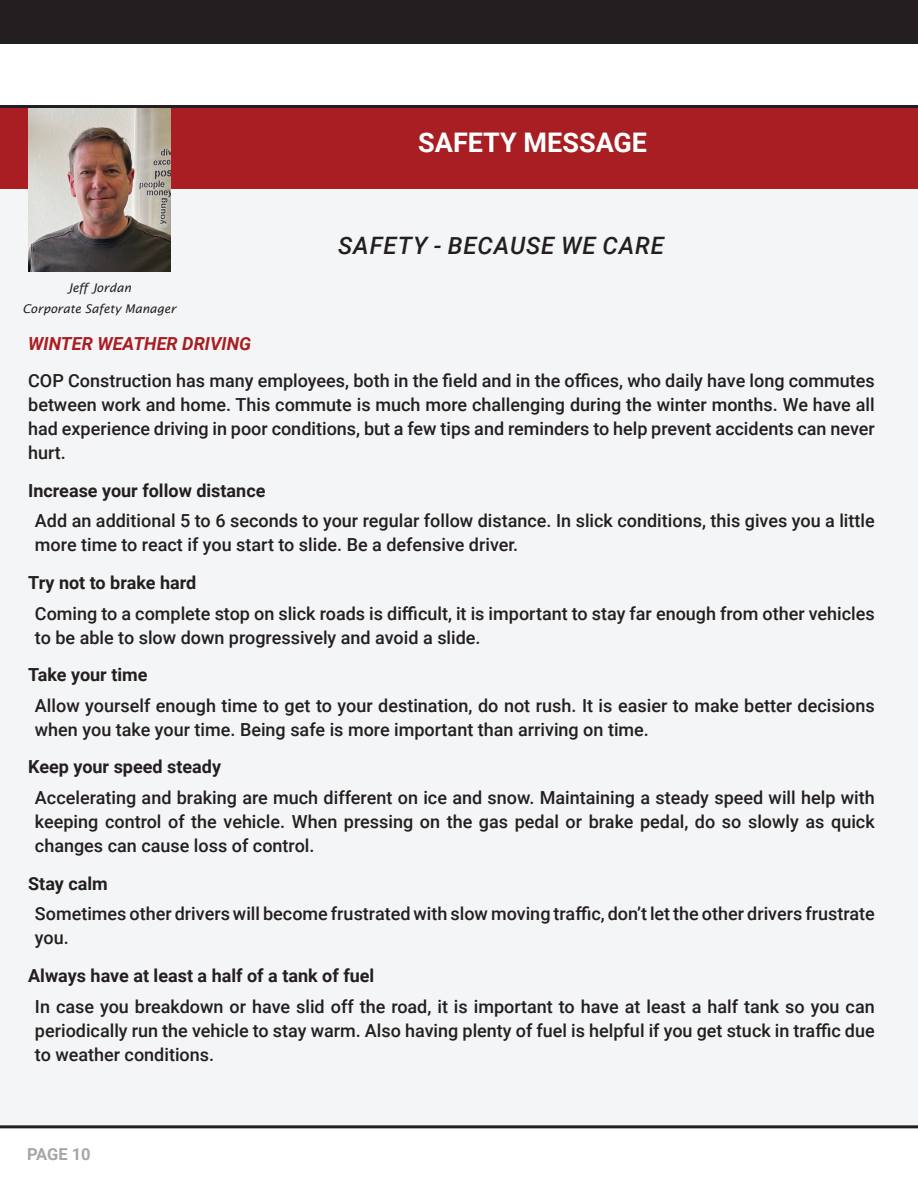
<style>
.page{position:relative;width:918px;height:1188px;background:#fff}
.page>*{position:absolute;margin:0;border:0;box-sizing:border-box;transform-origin:0 0}
.t1{font:700 27px "Roboto";color:#fff}
.t2{font:italic 500 24px "Roboto";letter-spacing:.035em;color:#231f20}
.Chronicle_Body{font:500 18px/24px "Roboto";color:#231f20}
.Chronicle_Body-2{font:700 18px "Roboto";color:#231f20}
.Chronicle_Body-3{font:italic 700 18px "Roboto";color:#a81e22}
.t3{font:700 16.5px "Roboto";letter-spacing:-.005em;color:#a6a6a6}
.t4{font:italic 12px "Lucida Sans";color:#231f20}
</style>
<div class="page">
<div style="left:0;top:108px;width:918px;height:1017px;background:#f4f5f6"></div>
<hr style="left:0;top:105px;width:918px;height:3px;background:#231f20">
<div style="left:0;top:0;width:918px;height:43px;background:#231f20"></div>
<div style="left:0;top:108px;width:918px;height:81px;background:#a81e22"></div>
<img style="left:28px;top:108px;width:142px;height:164px">
<hr style="left:0;top:1125px;width:918px;height:3px;background:#231f20">
<p class="t1" style="left:418px;top:124px;width:230px">SAFETY MESSAGE</p>
<p class="t1" style="left:426px;top:126px;width:230px">SAFETY MESSAGE</p>
<p class="t4" style="left:67px;top:281px;width:65px">Jeff Jordan</p>
<p class="t4" style="left:22px;top:302px;width:155px">Corporate Safety Manager</p>
<p class="t2" style="left:338px;top:228px;width:327px">SAFETY - BECAUSE WE CARE</p>
<p class="Chronicle_Body-3" style="left:28px;top:330px;width:225px">WINTER WEATHER DRIVING</p>
<p class="Chronicle_Body" style="left:28px;top:368px;width:848px;text-align:justify">COP Construction has many employees, both in the field and in the offices, who daily have long commutes between work and home. This commute is much more challenging during the winter months. We have all had experience driving in poor conditions, but a few tips and reminders to help prevent accidents can never hurt.</p>
<p class="Chronicle_Body-2" style="left:28px;top:477px;width:239px">Increase your follow distance</p>
<p class="Chronicle_Body" style="left:35px;top:508px;width:841px">Add an additional 5 to 6 seconds to your regular follow distance. In slick conditions, this gives you a little more time to react if you start to slide. Be a defensive driver.</p>
<p class="Chronicle_Body-2" style="left:28px;top:570px;width:170px">Try not to brake hard</p>
<p class="Chronicle_Body" style="left:35px;top:600px;width:841px">Coming to a complete stop on slick roads is difficult, it is important to stay far enough from other vehicles to be able to slow down progressively and avoid a slide.</p>
<p class="Chronicle_Body-2" style="left:28px;top:662px;width:121px">Take your time</p>
<p class="Chronicle_Body" style="left:35px;top:693px;width:841px">Allow yourself enough time to get to your destination, do not rush. It is easier to make better decisions when you take your time. Being safe is more important than arriving on time.</p>
<p class="Chronicle_Body-2" style="left:28px;top:754px;width:194px">Keep your speed steady</p>
<p class="Chronicle_Body" style="left:35px;top:785px;width:841px;text-align:justify">Accelerating and braking are much different on ice and snow. Maintaining a steady speed will help with keeping control of the vehicle. When pressing on the gas pedal or brake pedal, do so slowly as quick changes can cause loss of control.</p>
<p class="Chronicle_Body-2" style="left:28px;top:870px;width:81px">Stay calm</p>
<p class="Chronicle_Body" style="left:35px;top:901px;width:841px">Sometimes other drivers will become frustrated with slow moving traffic, don’t let the other drivers frustrate you.</p>
<p class="Chronicle_Body-2" style="left:28px;top:963px;width:348px">Always have at least a half of a tank of fuel</p>
<p class="Chronicle_Body" style="left:35px;top:993px;width:841px;text-align:justify">In case you breakdown or have slid off the road, it is important to have at least a half tank so you can periodically run the vehicle to stay warm. Also having plenty of fuel is helpful if you get stuck in traffic due to weather conditions.</p>
<p class="t3" style="left:27px;top:1143px;width:65px">PAGE 10</p>
</div>
